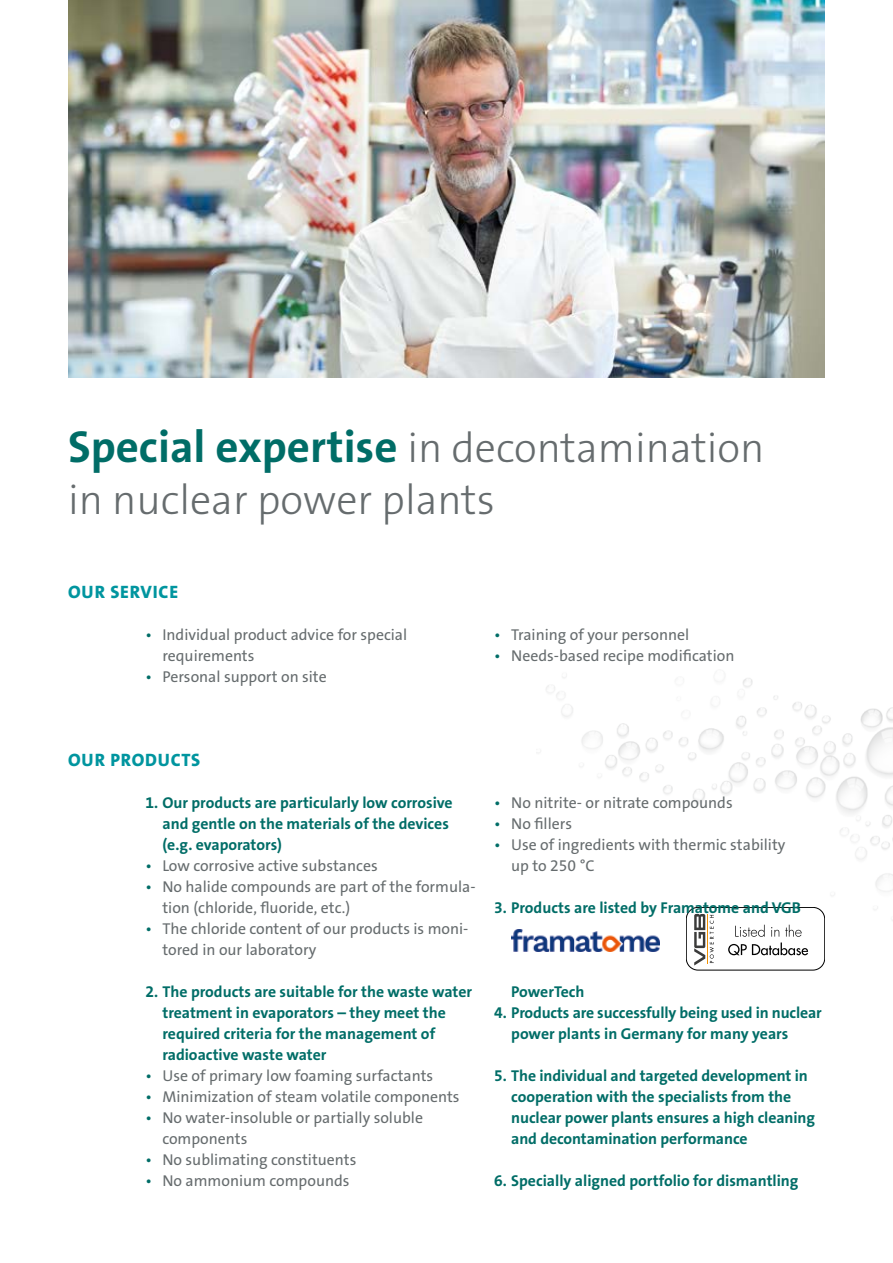
<style>
.page{position:relative;width:893px;height:1263px;background:#fff}
.page>*{position:absolute;margin:0;border:0;box-sizing:border-box;transform-origin:0 0}
.t1{font:42px/52.5px "The Sans LP3 Lig";color:#666c6e}
.t2{font:18px "The Sans LP8 Ex Bld";letter-spacing:.045em;color:#00959f}
.t3{font:15.75px/21px "The Sans LP5 Plain";color:#666c6e}
.t4{font:15.75px/21px "The Sans LP7 Bld";color:#006d67}
.s1{font-family:"The Sans LP7 Bld";font-size:45px;color:#006d67}
.s2{color:#006d67}
</style>
<div class="page">
<img style="left:512px;top:929px;width:24px;height:22px">
<img style="left:536px;top:674px;width:357px;height:297px">
<img style="left:68px;top:0;width:757px;height:378px">
<h1 class="t1" style="left:68px;top:422px;width:698px"><span class="s1">Special expertise</span> in decontamination in nuclear power plants</h1>
<p class="t2" style="left:68px;top:581px;width:111px">OUR SERVICE</p>
<p class="t3" style="left:162px;top:625px;width:246px;text-indent:-17px"><span class="s2">•</span> Individual product advice for special requirements</p>
<p class="t3" style="left:145px;top:667px;width:183px"><span class="s2">•</span> Personal support on site</p>
<p class="t3" style="left:494px;top:625px;width:197px"><span class="s2">•</span> Training of your personnel</p>
<p class="t3" style="left:494px;top:646px;width:242px"><span class="s2">•</span> Needs-based recipe modification</p>
<p class="t2" style="left:68px;top:749px;width:134px">OUR PRODUCTS</p>
<p class="t4" style="left:162px;top:793px;width:292px;text-indent:-17px">1. Our products are particularly low corrosive and gentle on the materials of the devices (e.g. evaporators)</p>
<p class="t3" style="left:145px;top:856px;width:234px"><span class="s2">•</span> Low corrosive active substances</p>
<p class="t3" style="left:162px;top:877px;width:315px;text-indent:-17px"><span class="s2">•</span> No halide compounds are part of the formula&shy;tion (chloride, fluoride, etc.)</p>
<p class="t3" style="left:162px;top:919px;width:308px;text-indent:-17px"><span class="s2">•</span> The chloride content of our products is moni&shy;tored in our laboratory</p>
<p class="t4" style="left:162px;top:982px;width:311px;text-indent:-17px">2. The products are suitable for the waste water treatment in evaporators – they meet the required criteria for the management of radioactive waste water</p>
<p class="t3" style="left:145px;top:1066px;width:289px"><span class="s2">•</span> Use of primary low foaming surfactants</p>
<p class="t3" style="left:145px;top:1087px;width:316px"><span class="s2">•</span> Minimization of steam volatile components</p>
<p class="t3" style="left:162px;top:1108px;width:262px;text-indent:-17px"><span class="s2">•</span> No water-insoluble or partially soluble components</p>
<p class="t3" style="left:145px;top:1150px;width:212px"><span class="s2">•</span> No sublimating constituents</p>
<p class="t3" style="left:145px;top:1171px;width:206px"><span class="s2">•</span> No ammonium compounds</p>
<p class="t3" style="left:494px;top:793px;width:240px"><span class="s2">•</span> No nitrite- or nitrate compounds</p>
<p class="t3" style="left:494px;top:814px;width:79px"><span class="s2">•</span> No fillers</p>
<p class="t3" style="left:511px;top:835px;width:276px;text-indent:-17px"><span class="s2">•</span> Use of ingredients with thermic stability up to 250 °C</p>
<p class="t4" style="left:494px;top:898px;width:308px">3. Products are listed by Framatome and VGB</p>
<p class="t4" style="left:511px;top:982px;width:75px">PowerTech</p>
<p class="t4" style="left:511px;top:1003px;width:312px;text-indent:-17px">4. Products are successfully being used in nuclear power plants in Germany for many years</p>
<p class="t4" style="left:511px;top:1066px;width:305px;text-indent:-17px">5. The individual and targeted development in cooperation with the specialists from the nuclear power plants ensures a high cleaning and decontamination performance</p>
<p class="t4" style="left:494px;top:1170px;width:306px">6. Specially aligned portfolio for dismantling</p>
</div>
